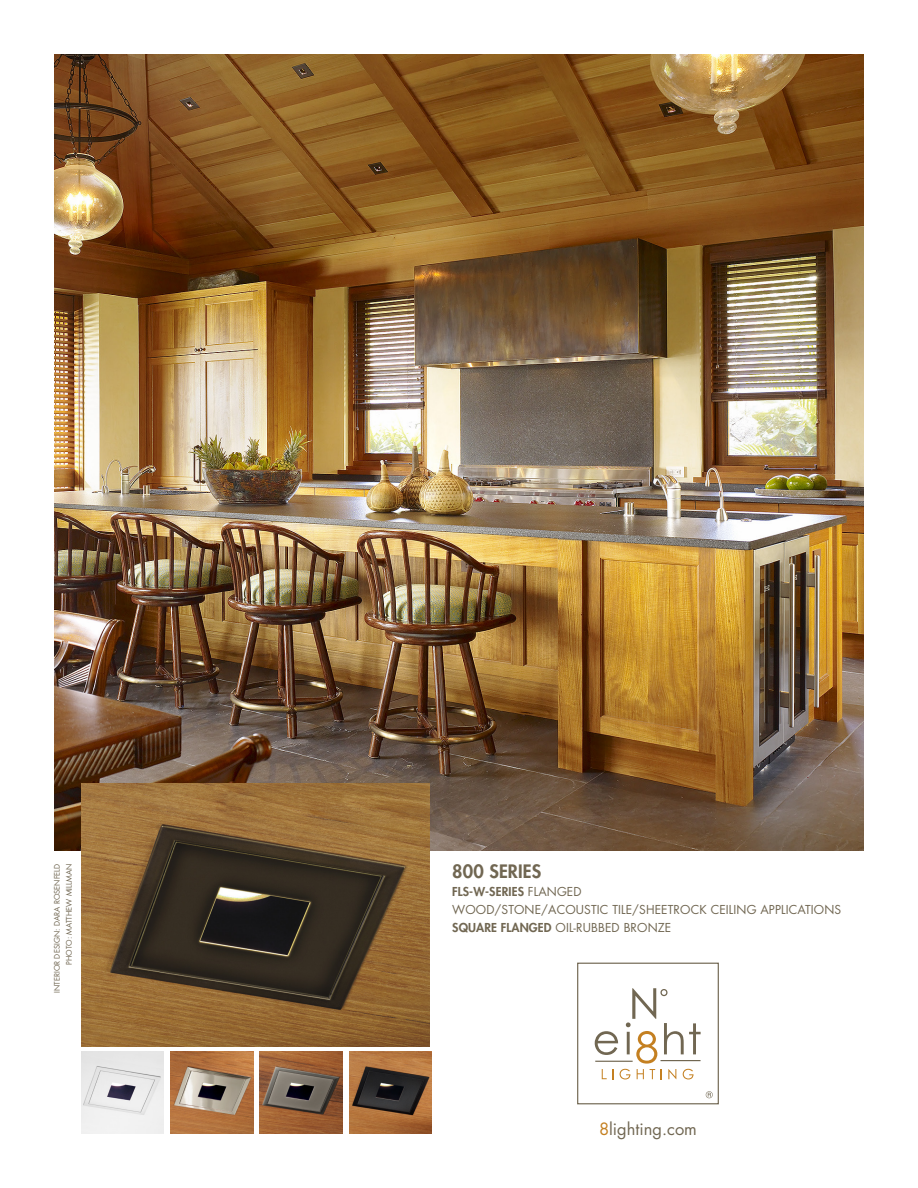
<style>
.page{position:relative;width:918px;height:1188px;background:#fff}
.page>*{position:absolute;margin:0;border:0;box-sizing:border-box;transform-origin:0 0}
.t1{font:800 18px "Futura LT";letter-spacing:.01em;color:#716752}
.t2{font:16.5px "Futura LT";color:#716752}
.t3{font:12px "Futura LT";letter-spacing:.01em;color:#716752}
.t4{font:800 12px "Futura LT";letter-spacing:.01em;color:#716752}
.t5{font:7.5px "Futura LT";color:#716752}
.s1{font-weight:400}
.s2{font-weight:800}
.s3{color:#c48021}
</style>
<div class="page">
<img style="left:171px;top:1052px;width:82px;height:82px">
<img style="left:259px;top:1052px;width:83px;height:82px">
<img style="left:350px;top:1052px;width:82px;height:82px">
<img style="left:81px;top:1052px;width:82px;height:82px">
<img style="left:54px;top:54px;width:810px;height:796px">
<svg style="left:577px;top:963px;width:142px;height:141px"></svg>
<img style="left:81px;top:783px;width:348px;height:264px">
<p class="t5" style="left:52px;top:993px;width:130px;rotate:-90deg">INTERIOR DESIGN: DARA ROSENFELD</p>
<p class="t5" style="left:64px;top:965px;width:102px;rotate:-90deg">PHOTO: MATTHEW MILLMAN</p>
<p class="t1" style="left:452px;top:860px;width:91px">800 SERIES</p>
<p class="t4" style="left:452px;top:884px;width:131px">FLS-W-SERIES <span class="s1">FLANGED</span></p>
<p class="t3" style="left:452px;top:902px;width:390px">WOOD/STONE/ACOUSTIC TILE/SHEETROCK CEILING APPLICATIONS</p>
<p class="t3" style="left:452px;top:920px;width:221px"><span class="s2">SQUARE FLANGED</span> OIL-RUBBED BRONZE</p>
<p class="t2" style="left:599px;top:1118px;width:99px"><span class="s3">8</span>lighting.com</p>
</div>
